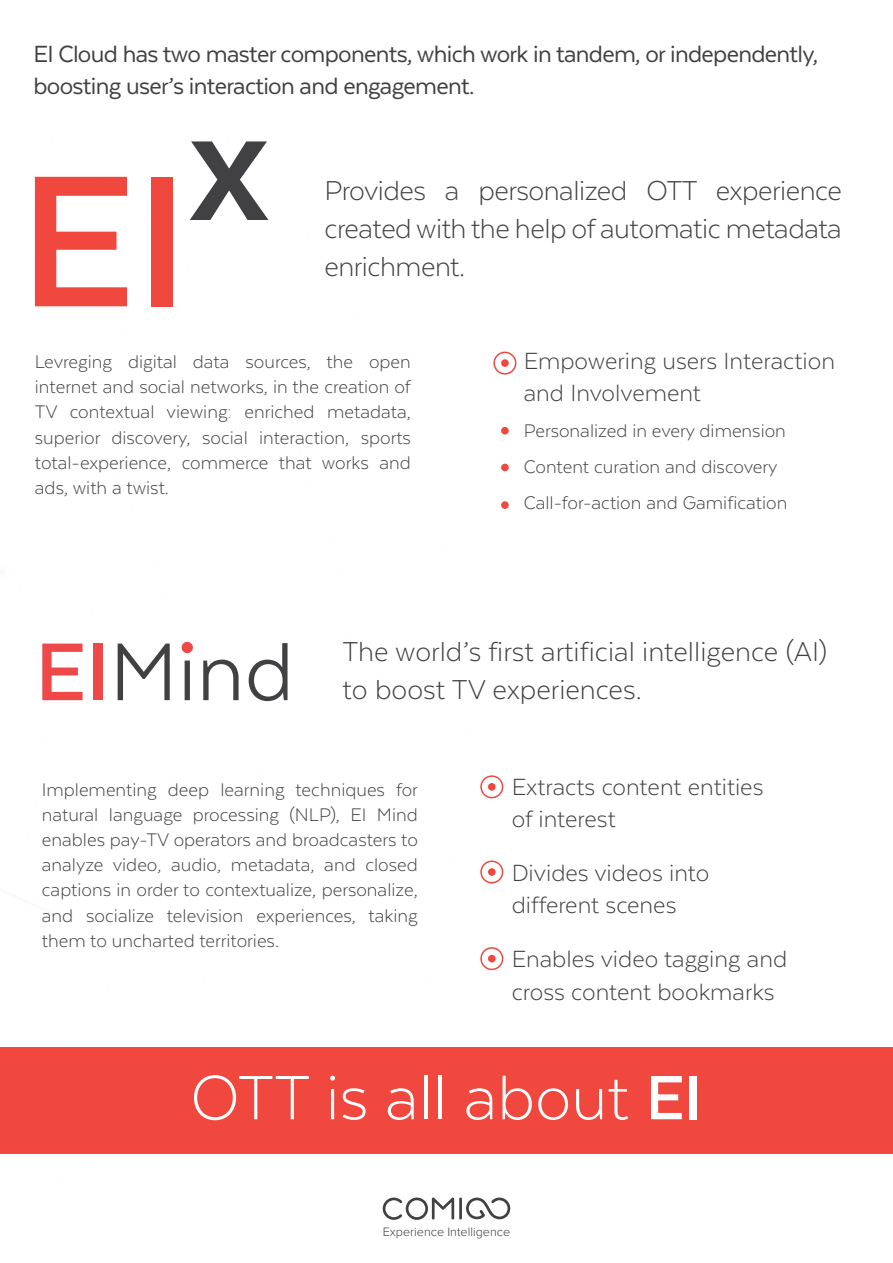
<style>
.page{position:relative;width:893px;height:1263px;background:#fff}
.page>*{position:absolute;margin:0;border:0;box-sizing:border-box;transform-origin:0 0}
.t1{font:300 72px "Texta";color:#fff}
.t2{font:300 31.5px/37.8px "Texta";letter-spacing:-.005em;color:#414042;text-align:justify}
.t3{font:300 27px/32.4px "Texta";color:#414042}
.t4{font:27px/32.4px "Texta";letter-spacing:-.025em;color:#414042}
.t5{font:300 21px/25.2px "Texta";color:#414042;text-align:justify}
.t6{font:300 12.6px "Proxima Nova";color:#414042}
.s1{font-weight:700}
</style>
<div class="page">
<div style="left:0;top:1047px;width:893px;height:107px;background:#f0483e"></div>
<svg style="left:35px;top:177px;width:92px;height:129px"></svg>
<div style="left:151px;top:177px;width:22px;height:129px;background:#f0483e"></div>
<svg style="left:190px;top:141px;width:78px;height:79px"></svg>
<div style="left:480px;top:775px;width:23px;height:23px;border:2px solid #f0483e;border-radius:50%"></div>
<div style="left:488px;top:783px;width:8px;height:8px;background:#f0483e;border-radius:50%"></div>
<div style="left:480px;top:860px;width:23px;height:23px;border:2px solid #f0483e;border-radius:50%"></div>
<div style="left:488px;top:868px;width:8px;height:8px;background:#f0483e;border-radius:50%"></div>
<div style="left:480px;top:947px;width:23px;height:23px;border:2px solid #f0483e;border-radius:50%"></div>
<div style="left:488px;top:955px;width:8px;height:7px;background:#f0483e;border-radius:50%"></div>
<div style="left:493px;top:352px;width:23px;height:23px;border:2px solid #f0483e;border-radius:50%"></div>
<div style="left:501px;top:359px;width:8px;height:8px;background:#f0483e;border-radius:50%"></div>
<div style="left:501px;top:427px;width:8px;height:7px;background:#f0483e;border-radius:50%"></div>
<div style="left:501px;top:464px;width:8px;height:7px;background:#f0483e;border-radius:50%"></div>
<div style="left:501px;top:501px;width:8px;height:8px;background:#f0483e;border-radius:50%"></div>
<svg style="left:42px;top:644px;width:41px;height:56px"></svg>
<div style="left:93px;top:644px;width:10px;height:56px;background:#ef4848"></div>
<svg style="left:118px;top:644px;width:52px;height:56px"></svg>
<svg style="left:183px;top:643px;width:8px;height:57px"></svg>
<svg style="left:203px;top:660px;width:36px;height:40px"></svg>
<svg style="left:249px;top:643px;width:38px;height:58px"></svg>
<div style="left:182px;top:642px;width:11px;height:11px;background:#ef4848;border-radius:50%"></div>
<hr style="left:459px;top:1197px;width:3px;height:22px;background:#414042">
<svg style="left:383px;top:1197px;width:71px;height:23px"></svg>
<svg style="left:466px;top:1197px;width:44px;height:23px"></svg>
<p class="t4" style="left:33px;top:37px;width:786px">EI Cloud has two master components, which work in tandem, or independently, boosting user’s interaction and engagement.</p>
<h2 class="t2" style="left:324px;top:172px;width:519px">Provides a personalized OTT experience created with the help of automatic metadata enrichment.</h2>
<p class="t5" style="left:35px;top:349px;width:378px">Levreging digital data sources, the open internet and social networks, in the creation of TV contextual viewing: enriched metadata, superior discovery, social interaction, sports total-experience, commerce that works and ads, with a twist.</p>
<p class="t3" style="left:524px;top:344px;width:313px">Empowering users Interaction and Involvement</p>
<p class="t5" style="left:524px;top:412px;width:265px;line-height:36px;text-align:left">Personalized in every dimension<br>Content curation and discovery<br>Call-for-action and Gamification</p>
<h2 class="t2" style="left:343px;top:633px;width:486px">The world’s first artificial intelligence (AI) to boost TV experiences.</h2>
<p class="t5" style="left:42px;top:776px;width:378px">Implementing deep learning techniques for natural language processing (NLP), EI Mind enables pay-TV operators and broadcasters to analyze video, audio, metadata, and closed captions in order to contextualize, personalize, and socialize television experiences, taking them to uncharted territories.</p>
<p class="t3" style="left:512px;top:770px;width:253px">Extracts content entities of interest</p>
<p class="t3" style="left:512px;top:856px;width:199px">Divides videos into different scenes</p>
<p class="t3" style="left:512px;top:943px;width:277px">Enables video tagging and cross content bookmarks</p>
<h1 class="t1" style="left:191px;top:1060px;width:513px">OTT is all about <span class="s1">EI</span></h1>
<p class="t6" style="left:383px;top:1224px;width:129px">Experience Intelligence</p>
</div>
